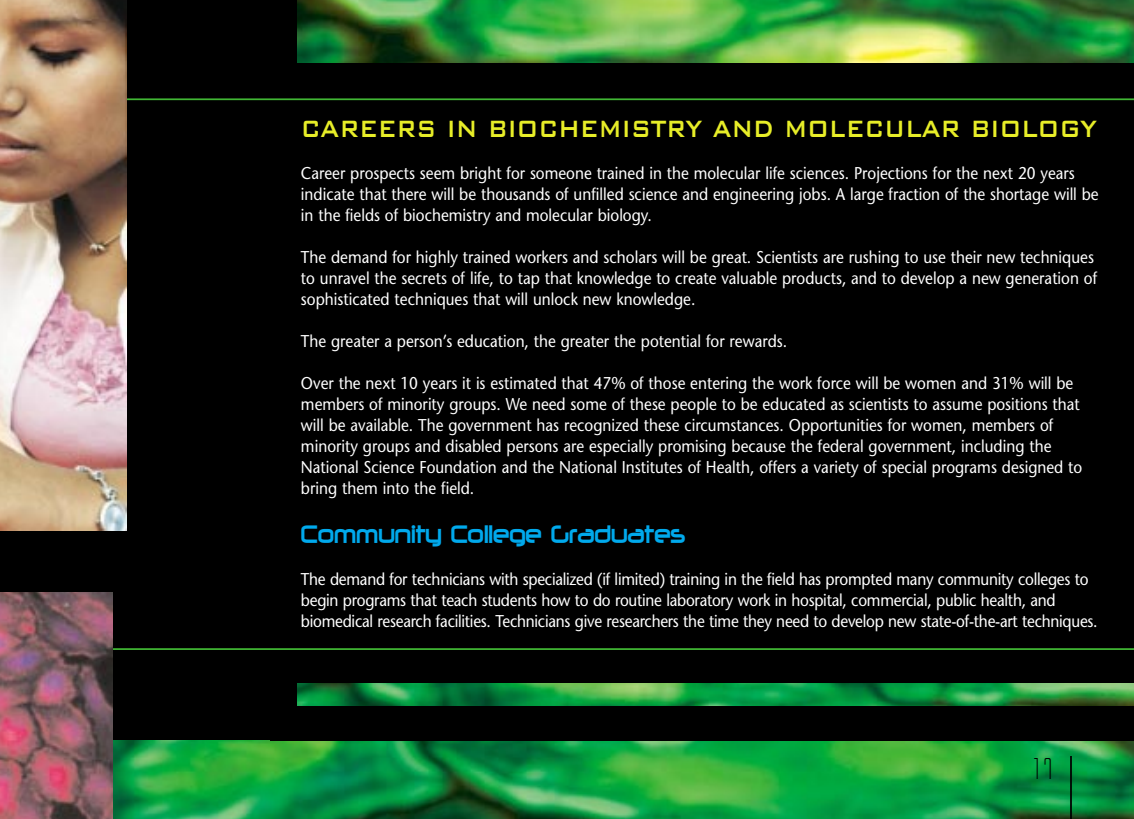
<style>
.page{position:relative;width:1134px;height:819px;background:#fff}
.page>*{position:absolute;margin:0;border:0;box-sizing:border-box;transform-origin:0 0}
.t1{font:500 31.5px "Bank Gothic BT";letter-spacing:-.015em;color:#e7ed28;scale:.8 1}
.t2{font:28px "Neuropolitical";color:#00a9ec;scale:.8 1}
.t3{font:28px "Alien League";color:#000}
.t4{font:17.15px/21px "Stone Sans";color:#fff;scale:.9 1}
</style>
<div class="page">
<img style="left:113px;top:0;width:1021px;height:819px">
<div style="left:0;top:0;width:297px;height:740px;background:#000"></div>
<div style="left:271px;top:706px;width:863px;height:34px;background:#000"></div>
<div style="left:268px;top:63px;width:866px;height:620px;background:#000"></div>
<hr style="left:0;top:648px;width:1134px;height:2px;background:#41b634">
<img style="left:0;top:593px;width:113px;height:226px">
<hr style="left:0;top:98px;width:1134px;height:2px;background:#41b634">
<img style="left:0;top:0;width:127px;height:531px">
<hr style="left:1070px;top:756px;width:2px;height:63px;background:#000">
<h1 class="t1" style="left:301px;top:108px;width:996px">CAREERS IN BIOCHEMISTRY AND MOLECULAR BIOLOGY</h1>
<p class="t4" style="left:301px;top:164px;width:888px">Career prospects seem bright for someone trained in the molecular life sciences. Projections for the next 20 years indicate that there will be thousands of unfilled science and engineering jobs. A large fraction of the shortage will be in the fields of biochemistry and molecular biology.</p>
<p class="t4" style="left:301px;top:248px;width:886px">The demand for highly trained workers and scholars will be great. Scientists are rushing to use their new techniques to unravel the secrets of life, to tap that knowledge to create valuable products, and to develop a new generation of sophisticated techniques that will unlock new knowledge.</p>
<p class="t4" style="left:301px;top:332px;width:542px">The greater a person’s education, the greater the potential for rewards.</p>
<p class="t4" style="left:301px;top:374px;width:870px">Over the next 10 years it is estimated that 47% of those entering the work force will be women and 31% will be members of minority groups. We need some of these people to be educated as scientists to assume positions that will be available. The government has recognized these circumstances. Opportunities for women, members of minority groups and disabled persons are especially promising because the federal government, including the National Science Foundation and the National Institutes of Health, offers a variety of special programs designed to bring them into the field.</p>
<h2 class="t2" style="left:301px;top:517px;width:482px">Community College Graduates</h2>
<p class="t4" style="left:301px;top:570px;width:887px">The demand for technicians with specialized (if limited) training in the field has prompted many community colleges to begin programs that teach students how to do routine laboratory work in hospital, commercial, public health, and biomedical research facilities. Technicians give researchers the time they need to develop new state-of-the-art techniques.</p>
<h2 class="t3" style="left:1032px;top:753px;width:25px">17</h2>
</div>
